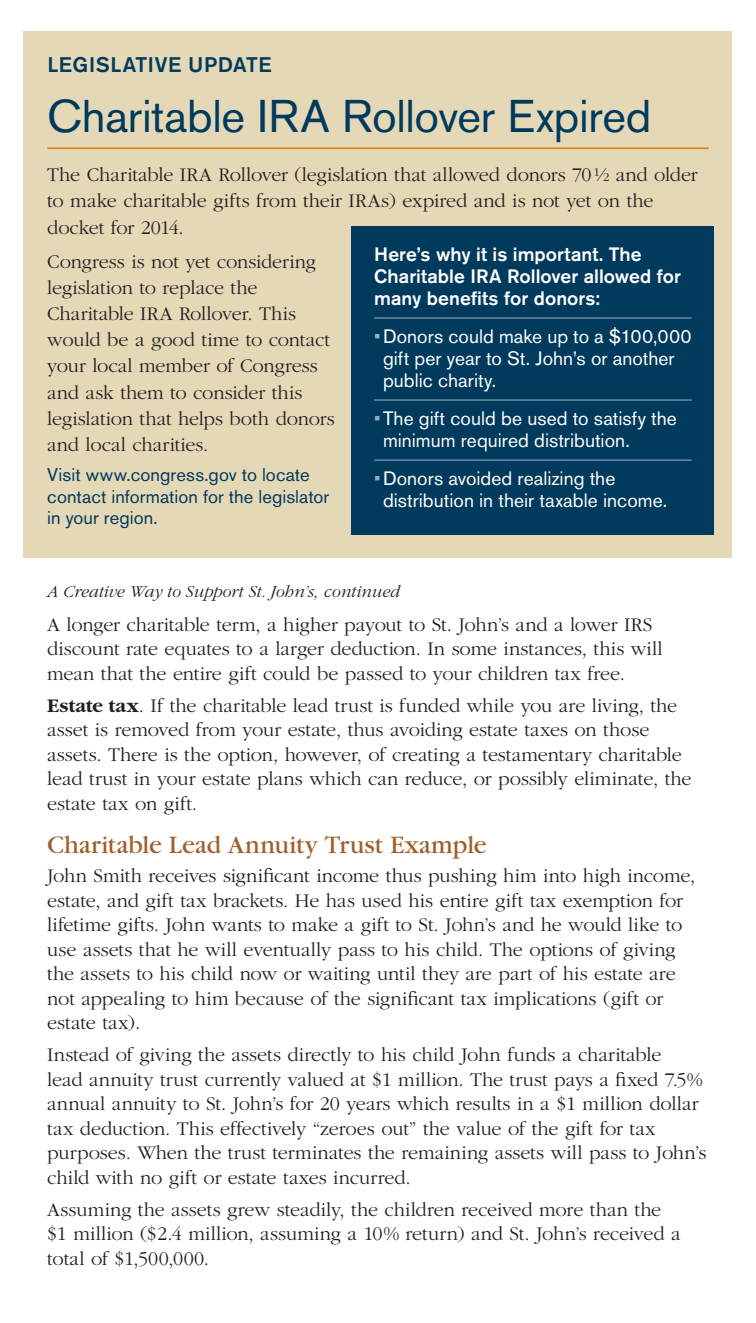
<style>
.page{position:relative;width:756px;height:1323px;background:#fff}
.page>*{position:absolute;margin:0;border:0;box-sizing:border-box;transform-origin:0 0}
.t1{font:45.5px "Akzidenz Grotesk Pro";letter-spacing:-.005em;color:#003a5d}
.t2{font:26.25px "Garamond";letter-spacing:.005em;color:#9e5f2c}
.t3{font:500 21px "Akzidenz Grotesk Pro";letter-spacing:.03em;color:#003a5d}
.t4{font:300 20.12px/24.5px "Garamond";letter-spacing:-.005em;color:#231f20}
.t5{font:19.25px/21.9px "Akzidenz Grotesk Pro";letter-spacing:.005em;color:#fff}
.t6{font:500 19.25px/21.9px "Akzidenz Grotesk Pro";letter-spacing:.005em;color:#fff}
.t7{font:18.38px/21.9px "Akzidenz Grotesk Pro";letter-spacing:.005em;color:#003a5d}
.t8{font:italic 300 17.5px "Garamond";color:#231f20}
.s1{color:#96aabf}
.s2{font-weight:700}
</style>
<div class="page">
<div style="left:24px;top:32px;width:708px;height:526px;background:#e5d8b7"></div>
<hr style="left:47px;top:147px;width:662px;height:2px;background:#db821f">
<div style="left:352px;top:226px;width:362px;height:308px;background:#003a5d"></div>
<hr style="left:374px;top:317px;width:318px;height:2px;background:#7b95af">
<hr style="left:374px;top:399px;width:318px;height:2px;background:#7b95af">
<hr style="left:374px;top:459px;width:318px;height:2px;background:#7b95af">
<p class="t3" style="left:47px;top:51px;width:226px">LEGISLATIVE UPDATE</p>
<h1 class="t1" style="left:47px;top:87px;width:606px">Charitable IRA Rollover Expired</h1>
<p class="t4" style="left:47px;top:162px;width:652px;line-height:26.2px">The Charitable IRA Rollover (legislation that allowed donors 70½ and older to make charitable gifts from their IRAs) expired and is not yet on the docket for 2014.</p>
<p class="t4" style="left:47px;top:248px;width:289px;line-height:26.2px">Congress is not yet considering legislation to replace the<br>Charitable IRA Rollover. This would be a good time to contact your local member of Congress and ask them to consider this legislation that helps both donors and local charities.</p>
<p class="t7" style="left:47px;top:463px;width:284px">Visit www.congress.gov to locate contact information for the legislator in your region.</p>
<p class="t6" style="left:374px;top:243px;width:308px">Here’s why it is important. The<br>Charitable IRA Rollover allowed for many benefits for donors:</p>
<p class="t5" style="left:383px;top:325px;width:310px;text-indent:-9px"><span class="s1">•</span> Donors could make up to a $100,000 gift per year to St. John’s or another public charity.</p>
<p class="t5" style="left:383px;top:407px;width:295px;text-indent:-9px"><span class="s1">•</span> The gift could be used to satisfy the minimum required distribution.</p>
<p class="t5" style="left:383px;top:467px;width:286px;text-indent:-9px"><span class="s1">•</span> Donors avoided realizing the distribution in their taxable income.</p>
<p class="t8" style="left:47px;top:582px;width:354px">A Creative Way to Support St. John’s, continued</p>
<p class="t4" style="left:47px;top:612px;width:617px">A longer charitable term, a higher payout to St. John’s and a lower IRS discount rate equates to a larger deduction. In some instances, this will mean that the entire gift could be passed to your children tax free.</p>
<p class="t4" style="left:47px;top:693px;width:646px"><span class="s2">Estate tax</span>. If the charitable lead trust is funded while you are living, the asset is removed from your estate, thus avoiding estate taxes on those assets. There is the option, however, of creating a testamentary charitable lead trust in your estate plans which can reduce, or possibly eliminate, the estate tax on gift.</p>
<h2 class="t2" style="left:47px;top:831px;width:441px">Charitable Lead Annuity Trust Example</h2>
<p class="t4" style="left:47px;top:864px;width:650px">John Smith receives significant income thus pushing him into high income, estate, and gift tax brackets. He has used his entire gift tax exemption for lifetime gifts. John wants to make a gift to St. John’s and he would like to use assets that he will eventually pass to his child. The options of giving the assets to his child now or waiting until they are part of his estate are not appealing to him because of the significant tax implications (gift or estate tax).</p>
<p class="t4" style="left:47px;top:1043px;width:661px">Instead of giving the assets directly to his child John funds a charitable<br>lead annuity trust currently valued at $1 million. The trust pays a fixed 7.5% annual annuity to St. John’s for 20 years which results in a $1 million dollar tax deduction. This effectively “zeroes out” the value of the gift for tax purposes. When the trust terminates the remaining assets will pass to John’s child with no gift or estate taxes incurred.</p>
<p class="t4" style="left:47px;top:1198px;width:635px">Assuming the assets grew steadily, the children received more than the $1 million ($2.4 million, assuming a 10% return) and St. John’s received a total of $1,500,000.</p>
</div>
